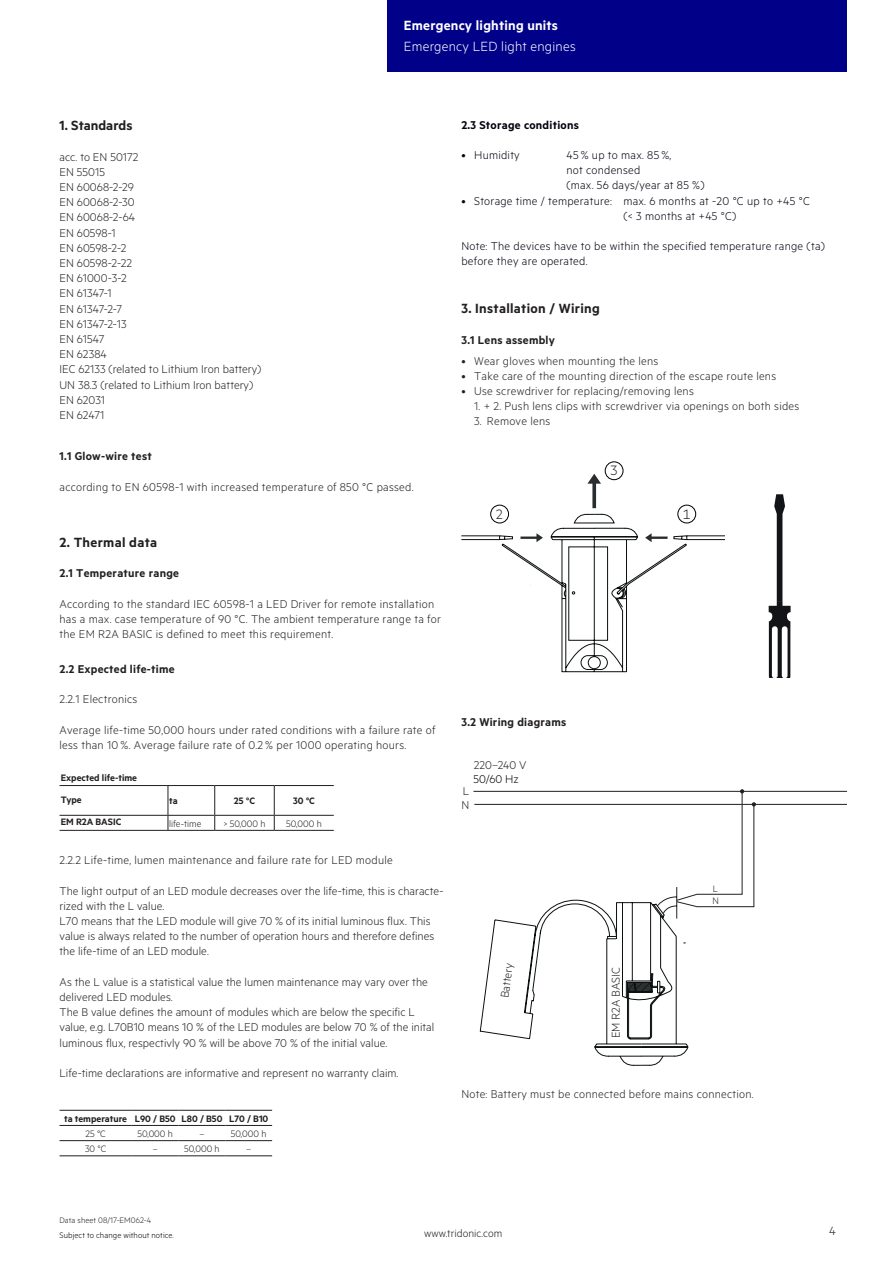
<style>
.page{position:relative;width:893px;height:1263px;background:#fff}
.page>*{position:absolute;margin:0;border:0;box-sizing:border-box;transform-origin:0 0}
.t1{font:15.3px "Tridonic Metric Print Light";color:#231f20}
.t2{font:15px "Tridonic Metric Print Semi";letter-spacing:.02em;color:#231f20}
.t3{font:15px "Tridonic Metric Print Light";letter-spacing:.015em;color:#fff}
.t4{font:15px "Tridonic Metric Print Semi";letter-spacing:.015em;color:#fff}
.t5{font:13.5px "Tridonic Metric Print Light";color:#231f20}
.t6{font:12.75px/15.1px "Tridonic Metric Print Light";letter-spacing:.02em;color:#231f20}
.t7{font:300 12.75px/15.1px "Metric";letter-spacing:.005em;color:#231f20}
.t8{font:12.75px/15.1px "Tridonic Metric Print Light";letter-spacing:.02em;color:#040110}
.t9{font:12.75px "Tridonic Metric Print Semi";letter-spacing:.02em;color:#231f20}
.t10{font:12.75px "Tridonic Metric Print Semi";letter-spacing:.02em;color:#040110}
.t11{font:12.75px "Tridonic Metric Print Light";color:#231f20}
.t12{font:12.75px "Tridonic Metric Print Light";color:#000}
.t13{font:12px "Tridonic Metric Print Light";letter-spacing:.005em;color:#231f20}
.t14{font:10.5px/21.5px "Tridonic Metric Print Semi";color:#231f20}
.t15{font:600 10.5px "Metric";color:#231f20}
.t16{font:300 10.5px "Metric";color:#231f20}
.t17{font:10.5px "Tridonic Metric Print Light";color:#231f20}
.t18{font:9px "Tridonic Metric Print Light";letter-spacing:.01em;color:#000}
.t19{font:9px "Tridonic Metric Print Light";letter-spacing:.005em;color:#231f20}
</style>
<div class="page">
<div style="left:387px;top:0;width:459px;height:72px;background:#008"></div>
<svg style="left:214px;top:786px;width:1px;height:44px"></svg>
<svg style="left:274px;top:786px;width:1px;height:44px"></svg>
<hr style="left:60px;top:785px;width:108px;height:1px;background:#231f20">
<hr style="left:168px;top:785px;width:47px;height:1px;background:#231f20">
<hr style="left:215px;top:785px;width:59px;height:1px;background:#231f20">
<hr style="left:274px;top:785px;width:60px;height:1px;background:#231f20">
<svg style="left:168px;top:786px;width:1px;height:44px"></svg>
<hr style="left:60px;top:815px;width:108px;height:1px;background:#231f20">
<hr style="left:168px;top:815px;width:47px;height:1px;background:#231f20">
<hr style="left:215px;top:815px;width:59px;height:1px;background:#231f20">
<hr style="left:274px;top:815px;width:60px;height:1px;background:#231f20">
<hr style="left:60px;top:830px;width:108px;height:1px;background:#231f20">
<hr style="left:168px;top:830px;width:47px;height:1px;background:#231f20">
<hr style="left:215px;top:830px;width:59px;height:1px;background:#231f20">
<hr style="left:274px;top:830px;width:60px;height:1px;background:#231f20">
<hr style="left:474px;top:791px;width:372px;height:1px;background:#231f20">
<hr style="left:475px;top:804px;width:371px;height:1px;background:#231f20">
<svg style="left:479px;top:789px;width:277px;height:277px"></svg>
<svg style="left:769px;top:494px;width:22px;height:183px"></svg>
<svg style="left:461px;top:474px;width:264px;height:199px"></svg>
<div style="left:677px;top:505px;width:19px;height:18px;border:1px solid #000001;border-radius:50%"></div>
<div style="left:490px;top:505px;width:19px;height:18px;border:1px solid #000001;border-radius:50%"></div>
<div style="left:605px;top:461px;width:18px;height:19px;border:1px solid #000001;border-radius:50%"></div>
<hr style="left:60px;top:1125px;width:72px;height:1px;background:#231f20">
<hr style="left:132px;top:1125px;width:47px;height:1px;background:#231f20">
<hr style="left:179px;top:1125px;width:46px;height:1px;background:#231f20">
<hr style="left:225px;top:1125px;width:47px;height:1px;background:#231f20">
<hr style="left:60px;top:1110px;width:72px;height:1px;background:#231f20">
<hr style="left:132px;top:1110px;width:47px;height:1px;background:#231f20">
<hr style="left:225px;top:1110px;width:47px;height:1px;background:#231f20">
<hr style="left:60px;top:1140px;width:72px;height:1px;background:#231f20">
<hr style="left:132px;top:1140px;width:47px;height:1px;background:#231f20">
<hr style="left:179px;top:1140px;width:46px;height:1px;background:#231f20">
<hr style="left:225px;top:1140px;width:47px;height:1px;background:#231f20">
<hr style="left:179px;top:1110px;width:46px;height:1px;background:#231f20">
<hr style="left:60px;top:1155px;width:72px;height:1px;background:#231f20">
<hr style="left:132px;top:1155px;width:47px;height:1px;background:#231f20">
<hr style="left:179px;top:1155px;width:46px;height:1px;background:#231f20">
<hr style="left:225px;top:1155px;width:47px;height:1px;background:#231f20">
<p class="t4" style="left:404px;top:16px;width:156px">Emergency lighting units</p>
<p class="t3" style="left:404px;top:37px;width:173px">Emergency LED light engines</p>
<p class="t2" style="left:60px;top:117px;width:74px">1. Standards</p>
<p class="t6" style="left:60px;top:149px;width:203px">acc. to EN 50172<br>EN 55015<br>EN 60068-2-29<br>EN 60068-2-30<br>EN 60068-2-64<br>EN 60598-1<br>EN 60598-2-2<br>EN 60598-2-22<br>EN 61000-3-2<br>EN 61347-1<br>EN 61347-2-7<br>EN 61347-2-13<br>EN 61547<br>EN 62384<br>IEC 62133 (related to Lithium Iron battery)<br>UN 38.3 (related to Lithium Iron battery)<br>EN 62031<br>EN 62471</p>
<p class="t9" style="left:60px;top:449px;width:94px">1.1 Glow-wire test</p>
<p class="t6" style="left:60px;top:479px;width:355px">according to EN 60598-1 with increased temperature of 850 °C passed.</p>
<p class="t2" style="left:60px;top:533px;width:99px">2. Thermal data</p>
<p class="t9" style="left:60px;top:566px;width:121px">2.1 Temperature range</p>
<p class="t6" style="left:60px;top:596px;width:383px">According to the standard IEC 60598-1 a LED Driver for remote installation has a max. case temperature of 90 °C. The ambient temperature range ta for the EM R2A BASIC is defined to meet this requirement.</p>
<p class="t9" style="left:60px;top:661px;width:117px">2.2 Expected life-time</p>
<p class="t6" style="left:60px;top:691px;width:79px">2.2.1 Electronics</p>
<p class="t6" style="left:60px;top:722px;width:377px">Average life-time 50,000 hours under rated conditions with a failure rate of less than 10 %. Average failure rate of 0.2 % per 1000 operating hours.</p>
<p class="t14" style="left:61px;top:767px;width:78px">Expected life-time<br>Type</p>
<p class="t14" style="left:169px;top:790px;width:10px">ta</p>
<p class="t14" style="left:234px;top:790px;width:23px">25 °C</p>
<p class="t14" style="left:293px;top:790px;width:23px">30 °C</p>
<p class="t14" style="left:61px;top:811px;width:62px">EM R2A BASIC</p>
<p class="t17" style="left:169px;top:817px;width:34px">life-time</p>
<p class="t17" style="left:223px;top:817px;width:44px">&gt; 50,000 h</p>
<p class="t17" style="left:286px;top:817px;width:37px">50,000 h</p>
<p class="t6" style="left:60px;top:852px;width:335px">2.2.2 Life-time, lumen maintenance and failure rate for LED module</p>
<p class="t7" style="left:60px;top:882px;width:385px">The light output of an LED module decreases over the life-time, this is characte&shy;rized with the L value.<br>L70 means that the LED module will give 70 % of its initial luminous flux. This value is always related to the number of operation hours and therefore defines the life-time of an LED module.</p>
<p class="t7" style="left:60px;top:974px;width:376px">As the L value is a statistical value the lumen maintenance may vary over the delivered LED modules.<br>The B value defines the amount of modules which are below the specific L value, e.g. L70B10 means 10 % of the LED modules are below 70 % of the inital luminous flux, respectivly 90 % will be above 70 % of the initial value.</p>
<p class="t7" style="left:60px;top:1065px;width:340px">Life-time declarations are informative and represent no warranty claim.</p>
<p class="t15" style="left:64px;top:1112px;width:206px">ta temperature L90 / B50 L80 / B50 L70 / B10</p>
<p class="t16" style="left:86px;top:1128px;width:22px">25 °C</p>
<p class="t16" style="left:137px;top:1128px;width:37px">50,000 h</p>
<p class="t16" style="left:199px;top:1128px;width:6px">–</p>
<p class="t16" style="left:231px;top:1128px;width:37px">50,000 h</p>
<p class="t16" style="left:85px;top:1143px;width:23px">30 °C</p>
<p class="t16" style="left:153px;top:1143px;width:6px">–</p>
<p class="t16" style="left:184px;top:1143px;width:37px">50,000 h</p>
<p class="t16" style="left:246px;top:1143px;width:6px">–</p>
<p class="t10" style="left:461px;top:117px;width:119px">2.3 Storage conditions</p>
<p class="t8" style="left:461px;top:147px;width:60px">• Humidity</p>
<p class="t8" style="left:566px;top:147px;width:140px">45 % up to max. 85 %,<br>not condensed<br>(max. 56 days/year at 85 %)</p>
<p class="t8" style="left:623px;top:193px;width:188px;text-indent:-162px">• Storage time / temperature: max. 6 months at -20 °C up to +45 °C (&lt; 3 months at +45 °C)</p>
<p class="t8" style="left:461px;top:238px;width:365px">Note: The devices have to be within the specified temperature range (ta) before they are operated.</p>
<p class="t2" style="left:461px;top:300px;width:140px">3. Installation / Wiring</p>
<p class="t9" style="left:461px;top:332px;width:95px">3.1 Lens assembly</p>
<p class="t6" style="left:461px;top:353px;width:198px">• Wear gloves when mounting the lens</p>
<p class="t6" style="left:461px;top:368px;width:316px">• Take care of the mounting direction of the escape route lens</p>
<p class="t6" style="left:461px;top:383px;width:234px">• Use screwdriver for replacing/removing lens</p>
<p class="t6" style="left:474px;top:398px;width:327px">1. + 2. Push lens clips with screwdriver via openings on both sides</p>
<p class="t6" style="left:474px;top:413px;width:78px">3. Remove lens</p>
<p class="t1" style="left:610px;top:462px;width:9px">3</p>
<p class="t1" style="left:496px;top:505px;width:9px">2</p>
<p class="t1" style="left:683px;top:505px;width:9px">1</p>
<p class="t9" style="left:461px;top:714px;width:106px">3.2 Wiring diagrams</p>
<p class="t6" style="left:474px;top:757px;width:54px">220–240 V</p>
<p class="t12" style="left:474px;top:771px;width:47px">50/60 Hz</p>
<p class="t6" style="left:461px;top:784px;width:9px;line-height:13px">L<br>N</p>
<p class="t6" style="left:497px;top:997px;width:36px;rotate:-83deg">Battery</p>
<p class="t11" style="left:608px;top:1038px;width:72px;rotate:-90deg">EM R2A BASIC</p>
<p class="t17" style="left:713px;top:882px;width:7px">L</p>
<p class="t17" style="left:713px;top:895px;width:8px">N</p>
<p class="t6" style="left:461px;top:1086px;width:294px">Note: Battery must be connected before mains connection.</p>
<p class="t19" style="left:60px;top:1215px;width:93px">Data sheet 08/17-EM062-4</p>
<p class="t18" style="left:60px;top:1229px;width:116px">Subject to change without notice.</p>
<p class="t13" style="left:424px;top:1227px;width:80px">www.tridonic.com</p>
<p class="t5" style="left:829px;top:1223px;width:8px">4</p>
</div>
